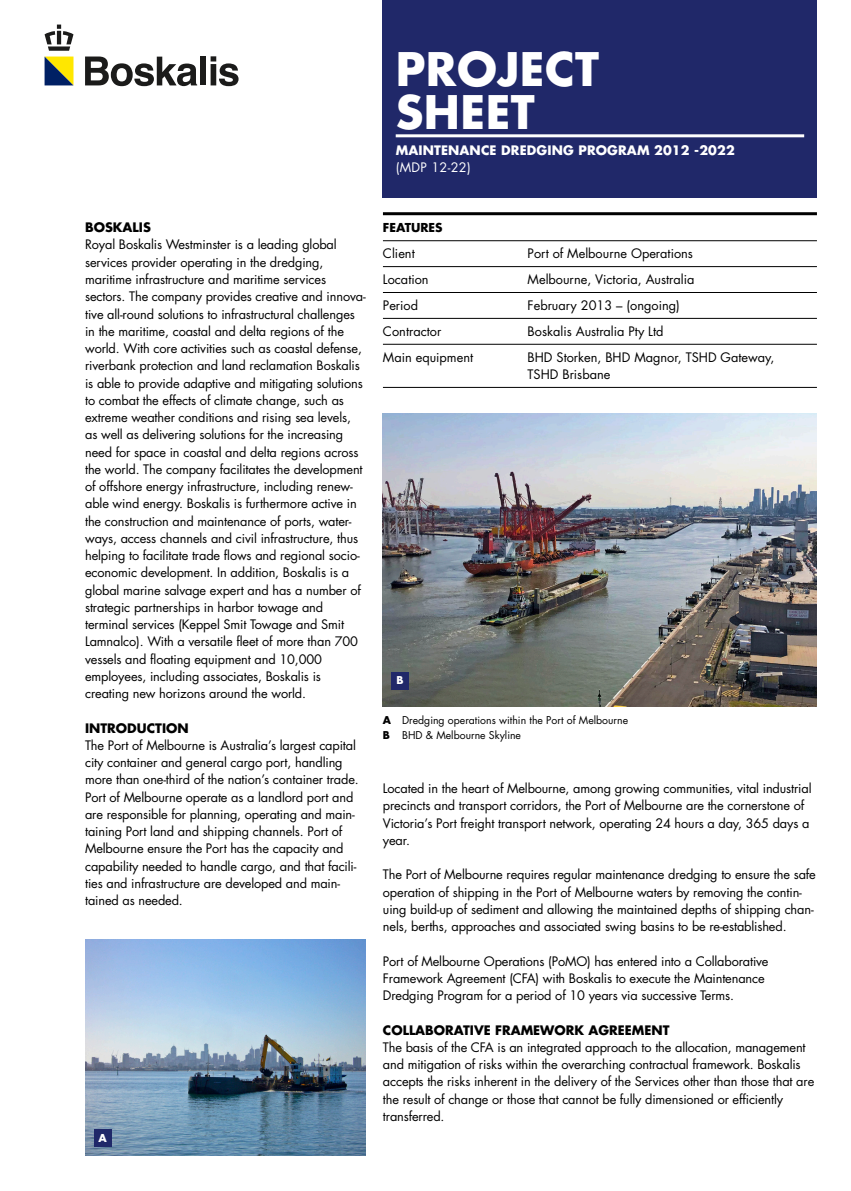
<style>
.page{position:relative;width:851px;height:1191px;background:#fff}
.page>*{position:absolute;margin:0;border:0;box-sizing:border-box;transform-origin:0 0}
._000_JEC_Heading_1{font:700 45px "Futura Std";letter-spacing:.01em;color:#fff}
._000_JEC_Body{font:12.75px/17.2px "Futura Std";letter-spacing:-.01em;color:#000}
._000_JEC_Body_upperl{font:12.75px/17.2px "Futura Std";color:#000}
._000_BOS_Body_Subhea{font:700 12.75px "Futura Std";color:#000}
._000_JEC_Subheading{font:700 12.75px "Futura Std";letter-spacing:.01em;color:#fff}
._000_JEC_Subheading-2{font:12.75px "Futura Std";letter-spacing:.025em;color:#fff}
._000_JEC_Heading_3{font:700 12px "Futura Std";color:#000}
.t1{font:700 10.65px "Futura Std";color:#fff}
._000_BOS_Photocredit{font:10.5px "Futura Std";color:#000}
.t2{font:700 10.5px "Futura Std";color:#fff}
.s1{font-weight:700}
</style>
<div class="page">
<svg style="left:45px;top:57px;width:28px;height:28px"></svg>
<svg style="left:85px;top:57px;width:112px;height:29px"></svg>
<div style="left:200px;top:57px;width:6px;height:28px;background:#1b1b1a"></div>
<svg style="left:210px;top:56px;width:28px;height:30px"></svg>
<svg style="left:45px;top:25px;width:28px;height:26px"></svg>
<div style="left:383px;top:0;width:433px;height:198px;background:#202869"></div>
<hr style="left:395px;top:134px;width:409px;height:3px;background:#fff">
<img style="left:85px;top:939px;width:281px;height:216px">
<div style="left:94px;top:1129px;width:17px;height:17px;background:#202869"></div>
<img style="left:382px;top:413px;width:434px;height:293px">
<div style="left:391px;top:672px;width:18px;height:17px;background:#202869"></div>
<hr style="left:383px;top:212px;width:433px;height:3px;background:#000">
<hr style="left:383px;top:240px;width:433px;height:1px;background:#000">
<hr style="left:383px;top:266px;width:433px;height:1px;background:#000">
<hr style="left:383px;top:292px;width:433px;height:1px;background:#000">
<hr style="left:383px;top:318px;width:433px;height:1px;background:#000">
<hr style="left:383px;top:344px;width:433px;height:1px;background:#000">
<hr style="left:383px;top:387px;width:433px;height:1px;background:#000">
<p class="_000_JEC_Heading_1" style="left:395px;top:39px;width:205px">PROJECT</p>
<p class="_000_JEC_Heading_1" style="left:395px;top:82px;width:141px">SHEET</p>
<p class="_000_JEC_Subheading" style="left:395px;top:141px;width:340px">MAINTENANCE DREDGING PROGRAM 2012 -2022</p>
<p class="_000_JEC_Subheading-2" style="left:395px;top:159px;width:76px">(MDP 12-22)</p>
<p class="_000_BOS_Body_Subhea" style="left:85px;top:219px;width:67px">BOSKALIS</p>
<p class="_000_JEC_Body" style="left:85px;top:236px;width:282px">Royal Boskalis Westminster is a leading global services provider operating in the dredging, maritime infrastructure and maritime services sectors. The company provides creative and innova&shy;tive all-round solutions to infrastructural challenges in the maritime, coastal and delta regions of the world. With core activities such as coastal defense, riverbank protection and land reclamation Boskalis is able to provide adaptive and mitigating solutions to combat the effects of climate change, such as extreme weather conditions and rising sea levels, as well as delivering solutions for the increasing need for space in coastal and delta regions across the world. The company facilitates the development of offshore energy infrastructure, including renew&shy;able wind energy. Boskalis is furthermore active in the construction and maintenance of ports, water&shy;ways, access channels and civil infrastructure, thus helping to facilitate trade flows and regional socio&shy;economic development. In addition, Boskalis is a global marine salvage expert and has a number of strategic partnerships in harbor towage and terminal services (Keppel Smit Towage and Smit Lamnalco). With a versatile fleet of more than 700 vessels and floating equipment and 10,000 employees, including associates, Boskalis is creating new horizons around the world.</p>
<p class="_000_BOS_Body_Subhea" style="left:85px;top:719px;width:105px">INTRODUCTION</p>
<p class="_000_JEC_Body" style="left:85px;top:736px;width:275px">The Port of Melbourne is Australia’s largest capital city container and general cargo port, handling more than one-third of the nation’s container trade.<br>Port of Melbourne operate as a landlord port and are responsible for planning, operating and main&shy;taining Port land and shipping channels. Port of Melbourne ensure the Port has the capacity and capability needed to handle cargo, and that facili&shy;ties and infrastructure are developed and main&shy;tained as needed.</p>
<p class="t1" style="left:98px;top:1130px;width:10px">A</p>
<p class="_000_JEC_Heading_3" style="left:383px;top:220px;width:61px">FEATURES</p>
<p class="_000_JEC_Body_upperl" style="left:383px;top:245px;width:33px">Client</p>
<p class="_000_JEC_Body_upperl" style="left:527px;top:245px;width:167px">Port of Melbourne Operations</p>
<p class="_000_JEC_Body_upperl" style="left:383px;top:271px;width:47px">Location</p>
<p class="_000_JEC_Body_upperl" style="left:527px;top:271px;width:168px">Melbourne, Victoria, Australia</p>
<p class="_000_JEC_Body_upperl" style="left:383px;top:297px;width:37px">Period</p>
<p class="_000_JEC_Body_upperl" style="left:527px;top:297px;width:154px">February 2013 – (ongoing)</p>
<p class="_000_JEC_Body_upperl" style="left:383px;top:322px;width:60px">Contractor</p>
<p class="_000_JEC_Body_upperl" style="left:527px;top:322px;width:137px">Boskalis Australia Pty Ltd</p>
<p class="_000_JEC_Body_upperl" style="left:383px;top:348px;width:92px">Main equipment</p>
<p class="_000_JEC_Body_upperl" style="left:527px;top:348px;width:248px">BHD Storken, BHD Magnor, TSHD Gateway,<br>TSHD Brisbane</p>
<p class="t2" style="left:396px;top:673px;width:9px">B</p>
<p class="_000_BOS_Photocredit" style="left:383px;top:713px;width:247px"><span class="s1">A</span> Dredging operations within the Port of Melbourne</p>
<p class="_000_BOS_Photocredit" style="left:383px;top:728px;width:140px"><span class="s1">B</span> BHD &amp; Melbourne Skyline</p>
<p class="_000_JEC_Body" style="left:383px;top:780px;width:430px">Located in the heart of Melbourne, among growing communities, vital industrial precincts and transport corridors, the Port of Melbourne are the cornerstone of Victoria’s Port freight transport network, operating 24 hours a day, 365 days a year.</p>
<p class="_000_JEC_Body" style="left:383px;top:866px;width:434px">The Port of Melbourne requires regular maintenance dredging to ensure the safe operation of shipping in the Port of Melbourne waters by removing the contin&shy;uing build-up of sediment and allowing the maintained depths of shipping chan&shy;nels, berths, approaches and associated swing basins to be re-established.</p>
<p class="_000_JEC_Body" style="left:383px;top:952px;width:387px">Port of Melbourne Operations (PoMO) has entered into a Collaborative<br>Framework Agreement (CFA) with Boskalis to execute the Maintenance<br>Dredging Program for a period of 10 years via successive Terms.</p>
<p class="_000_BOS_Body_Subhea" style="left:383px;top:1021px;width:288px">COLLABORATIVE FRAMEWORK AGREEMENT</p>
<p class="_000_JEC_Body" style="left:383px;top:1038px;width:433px">The basis of the CFA is an integrated approach to the allocation, management and mitigation of risks within the overarching contractual framework. Boskalis accepts the risks inherent in the delivery of the Services other than those that are the result of change or those that cannot be fully dimensioned or efficiently transferred.</p>
</div>
